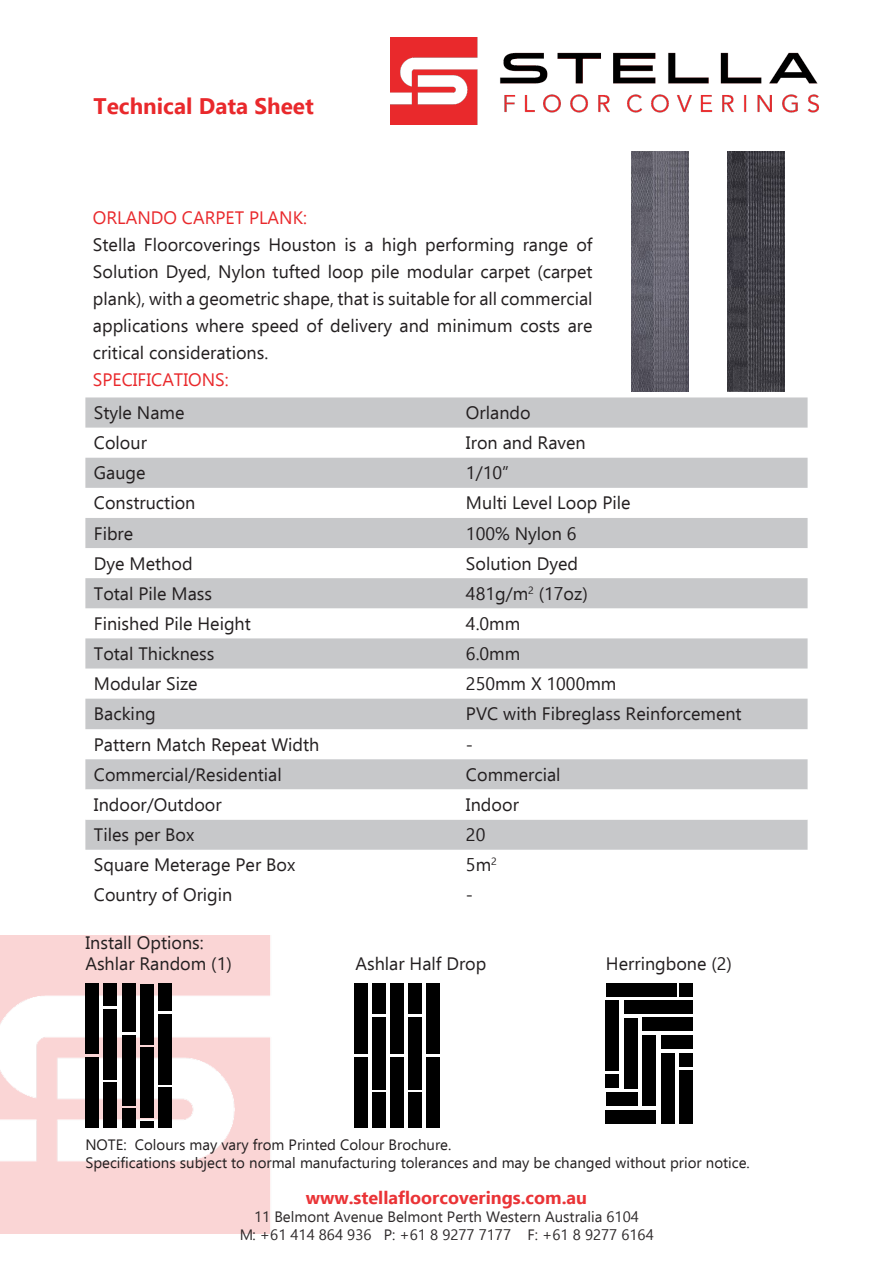
<style>
.page{position:relative;width:893px;height:1263px;background:#fff}
.page>*{position:absolute;margin:0;border:0;box-sizing:border-box;transform-origin:0 0}
.t1{font:700 22.5px "Ebrima";color:#e9292c}
.t2{font:18px/27px "Ebrima";color:#231f20;text-align:justify}
.t3{font:18px "Ebrima";color:#e9292c}
.t4{font:700 18px "Ebrima";color:#e9292c}
.t5{font:15px/18px "Ebrima";color:#231f20;text-align:center}
</style>
<div class="page">
<img style="left:390px;top:37px;width:429px;height:88px">
<img style="left:0;top:935px;width:270px;height:299px">
<svg style="left:85px;top:397px;width:723px;height:392px;fill:#c7c8ca"></svg>
<svg style="left:85px;top:789px;width:723px;height:61px"></svg>
<img style="left:631px;top:152px;width:58px;height:239px">
<img style="left:727px;top:152px;width:58px;height:239px">
<div style="left:85px;top:983px;width:14px;height:71px;background:#000"></div>
<div style="left:85px;top:1057px;width:14px;height:71px;background:#000"></div>
<div style="left:104px;top:1009px;width:13px;height:71px;background:#000"></div>
<div style="left:122px;top:1035px;width:13px;height:70px;background:#000"></div>
<div style="left:140px;top:983px;width:13px;height:61px;background:#000"></div>
<div style="left:140px;top:1047px;width:13px;height:71px;background:#000"></div>
<div style="left:122px;top:983px;width:13px;height:49px;background:#000"></div>
<div style="left:104px;top:983px;width:13px;height:23px;background:#000"></div>
<div style="left:104px;top:1083px;width:13px;height:45px;background:#000"></div>
<div style="left:122px;top:1108px;width:13px;height:20px;background:#000"></div>
<div style="left:140px;top:1121px;width:13px;height:7px;background:#000"></div>
<div style="left:354px;top:983px;width:13px;height:71px;background:#000"></div>
<div style="left:354px;top:1057px;width:13px;height:71px;background:#000"></div>
<div style="left:372px;top:1017px;width:14px;height:73px;background:#000"></div>
<div style="left:390px;top:983px;width:14px;height:71px;background:#000"></div>
<div style="left:408px;top:1017px;width:14px;height:73px;background:#000"></div>
<div style="left:390px;top:1057px;width:14px;height:71px;background:#000"></div>
<div style="left:408px;top:1092px;width:14px;height:36px;background:#000"></div>
<div style="left:372px;top:1092px;width:14px;height:36px;background:#000"></div>
<div style="left:408px;top:983px;width:14px;height:31px;background:#000"></div>
<div style="left:372px;top:983px;width:14px;height:31px;background:#000"></div>
<div style="left:426px;top:983px;width:14px;height:71px;background:#000"></div>
<div style="left:426px;top:1057px;width:14px;height:71px;background:#000"></div>
<div style="left:158px;top:1014px;width:14px;height:71px;background:#000"></div>
<div style="left:158px;top:1088px;width:14px;height:40px;background:#000"></div>
<div style="left:158px;top:983px;width:14px;height:28px;background:#000"></div>
<div style="left:606px;top:1000px;width:13px;height:71px;background:#000"></div>
<div style="left:606px;top:983px;width:70px;height:13px;background:#000"></div>
<div style="left:624px;top:1000px;width:69px;height:14px;background:#000"></div>
<div style="left:624px;top:1018px;width:13px;height:70px;background:#000"></div>
<div style="left:643px;top:1035px;width:13px;height:71px;background:#000"></div>
<div style="left:643px;top:1018px;width:50px;height:13px;background:#000"></div>
<div style="left:661px;top:1036px;width:32px;height:13px;background:#000"></div>
<div style="left:661px;top:1053px;width:13px;height:71px;background:#000"></div>
<div style="left:680px;top:1053px;width:13px;height:13px;background:#000"></div>
<div style="left:680px;top:1070px;width:13px;height:54px;background:#000"></div>
<div style="left:680px;top:983px;width:13px;height:13px;background:#000"></div>
<div style="left:606px;top:1075px;width:13px;height:13px;background:#000"></div>
<div style="left:606px;top:1111px;width:50px;height:13px;background:#000"></div>
<div style="left:606px;top:1093px;width:31px;height:13px;background:#000"></div>
<p class="t1" style="left:94px;top:89px;width:222px">Technical Data Sheet</p>
<p class="t3" style="left:93px;top:204px;width:216px">ORLANDO CARPET PLANK:</p>
<p class="t2" style="left:93px;top:230px;width:501px">Stella Floorcoverings Houston is a high performing range of Solution Dyed, Nylon tufted loop pile modular carpet (carpet plank), with a geometric shape, that is suitable for all commercial applications where speed of delivery and minimum costs are critical considerations.</p>
<p class="t3" style="left:93px;top:366px;width:137px">SPECIFICATIONS:</p>
<p class="t2" style="left:94px;top:399px;width:92px">Style Name</p>
<p class="t2" style="left:466px;top:399px;width:66px">Orlando</p>
<p class="t2" style="left:94px;top:429px;width:55px">Colour</p>
<p class="t2" style="left:466px;top:429px;width:121px">Iron and Raven</p>
<p class="t2" style="left:94px;top:459px;width:53px">Gauge</p>
<p class="t2" style="left:466px;top:459px;width:44px">1/10”</p>
<p class="t2" style="left:94px;top:489px;width:103px">Construction</p>
<p class="t2" style="left:466px;top:489px;width:166px">Multi Level Loop Pile</p>
<p class="t2" style="left:94px;top:519px;width:41px">Fibre</p>
<p class="t2" style="left:466px;top:519px;width:112px">100% Nylon 6</p>
<p class="t2" style="left:94px;top:549px;width:100px">Dye Method</p>
<p class="t2" style="left:466px;top:549px;width:114px">Solution Dyed</p>
<p class="t2" style="left:94px;top:579px;width:120px">Total Pile Mass</p>
<p class="t2" style="left:466px;top:579px;width:123px">481g/m<sup>2</sup> (17oz)</p>
<p class="t2" style="left:94px;top:609px;width:159px">Finished Pile Height</p>
<p class="t2" style="left:466px;top:609px;width:56px">4.0mm</p>
<p class="t2" style="left:94px;top:639px;width:122px">Total Thickness</p>
<p class="t2" style="left:466px;top:639px;width:56px">6.0mm</p>
<p class="t2" style="left:94px;top:670px;width:105px">Modular Size</p>
<p class="t2" style="left:466px;top:670px;width:152px">250mm X 1000mm</p>
<p class="t2" style="left:94px;top:700px;width:63px">Backing</p>
<p class="t2" style="left:466px;top:700px;width:277px">PVC with Fibreglass Reinforcement</p>
<p class="t2" style="left:94px;top:730px;width:227px">Pattern Match Repeat Width</p>
<p class="t2" style="left:466px;top:730px;width:9px">-</p>
<p class="t2" style="left:94px;top:760px;width:189px">Commercial/Residential</p>
<p class="t2" style="left:466px;top:760px;width:96px">Commercial</p>
<p class="t2" style="left:94px;top:791px;width:129px">Indoor/Outdoor</p>
<p class="t2" style="left:466px;top:791px;width:54px">Indoor</p>
<p class="t2" style="left:94px;top:821px;width:102px">Tiles per Box</p>
<p class="t2" style="left:466px;top:821px;width:21px">20</p>
<p class="t2" style="left:94px;top:851px;width:203px">Square Meterage Per Box</p>
<p class="t2" style="left:466px;top:851px;width:32px">5m<sup>2</sup></p>
<p class="t2" style="left:94px;top:881px;width:140px">Country of Origin</p>
<p class="t2" style="left:466px;top:881px;width:9px">-</p>
<p class="t2" style="left:85px;top:928px;width:120px">Install Options:</p>
<p class="t2" style="left:85px;top:950px;width:148px">Ashlar Random (1)</p>
<p class="t2" style="left:355px;top:950px;width:133px">Ashlar Half Drop</p>
<p class="t2" style="left:606px;top:950px;width:128px">Herringbone (2)</p>
<p class="t5" style="left:85px;top:1135px;width:367px">NOTE: Colours may vary from Printed Colour Brochure.</p>
<p class="t5" style="left:85px;top:1153px;width:666px">Specifications subject to normal manufacturing tolerances and may be changed without prior notice.</p>
<p class="t4" style="left:306px;top:1183px;width:283px">www.stellafloorcoverings.com.au</p>
<p class="t5" style="left:239px;top:1207px;width:416px">11 Belmont Avenue Belmont Perth Western Australia 6104<br>M: +61 414 864 936 P: +61 8 9277 7177 F: +61 8 9277 6164</p>
</div>
